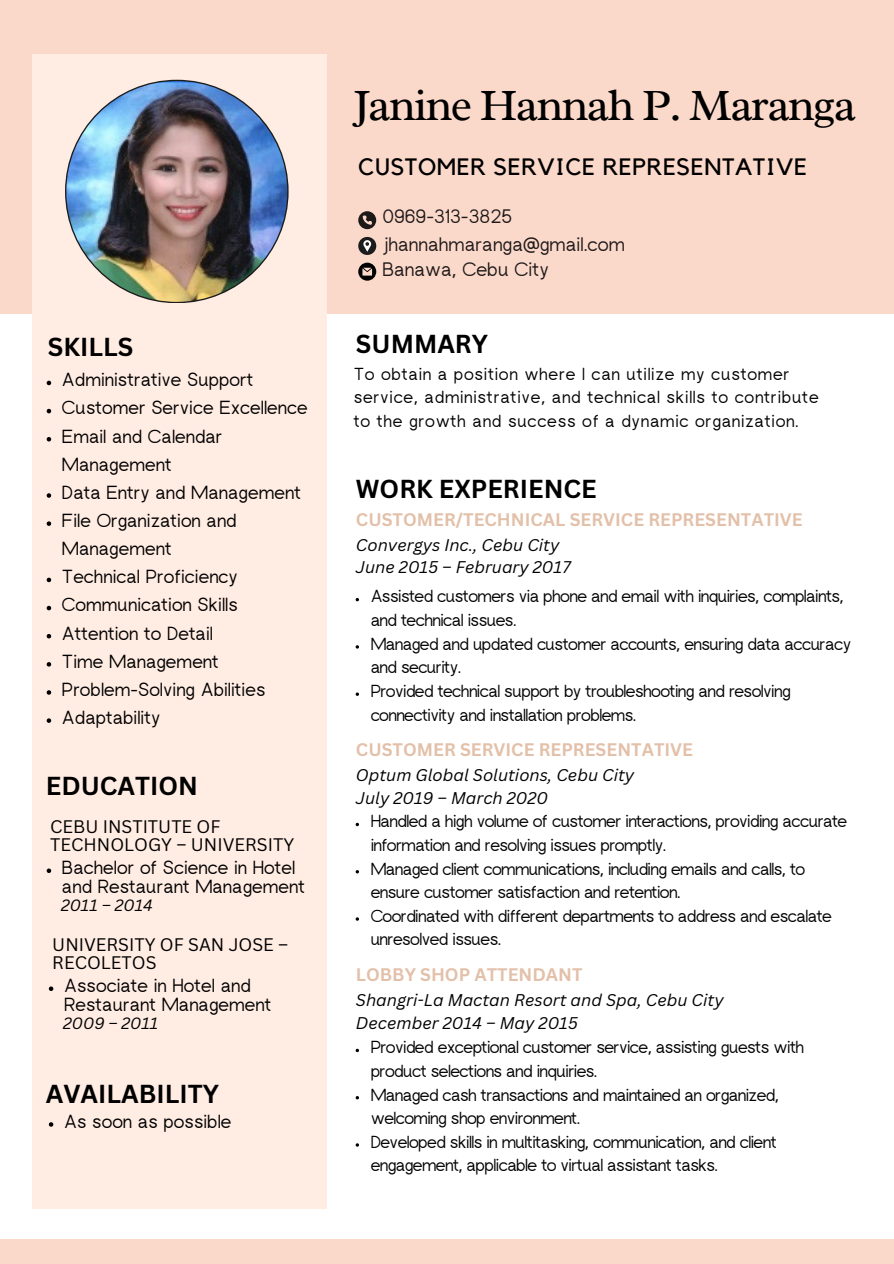
<style>
.page{position:relative;width:894px;height:1264px;background:#fff}
.page>*{position:absolute;margin:0;border:0;box-sizing:border-box;transform-origin:0 0}
.t1{font:45.3px "Radley";letter-spacing:-.035em;color:#000}
.t2{font:700 25.35px "Canva Sans";color:#000}
.t3{font:23.55px "Kollektif";letter-spacing:.03em;color:#000}
.t4{font:19.5px "rugratssans";color:#1e1919}
.t5{font:18.9px/28.2px "rugratssans";color:#000}
.t6{font:700 17.7px "Canva Sans";color:#e3c0a9}
.t7{font:17.7px/18px "Canva Sans";color:#000}
.t8{font:17.4px/23.7px "rugratssans";letter-spacing:-.035em;color:#000}
.t9{font:17.4px/23.7px "rugratssans";letter-spacing:.035em;color:#000}
.t10{font:italic 16.5px "Canva Sans";color:#000}
.t11{font:italic 15.9px "Canva Sans";color:#000}
</style>
<div class="page">
<div style="left:0;top:0;width:893px;height:313px;background:#fbd9ca"></div>
<div style="left:32px;top:55px;width:294px;height:1153px;background:#ffece3"></div>
<img style="left:66px;top:81px;width:221px;height:221px;border-radius:50%">
<svg style="left:358px;top:211px;width:18px;height:18px"></svg>
<svg style="left:358px;top:263px;width:18px;height:18px"></svg>
<svg style="left:358px;top:237px;width:18px;height:18px"></svg>
<svg style="left:47px;top:381px;width:4px;height:4px"></svg>
<svg style="left:47px;top:409px;width:4px;height:4px"></svg>
<svg style="left:47px;top:437px;width:4px;height:4px"></svg>
<svg style="left:47px;top:493px;width:4px;height:5px"></svg>
<svg style="left:47px;top:521px;width:4px;height:5px"></svg>
<svg style="left:47px;top:577px;width:4px;height:5px"></svg>
<svg style="left:47px;top:606px;width:4px;height:4px"></svg>
<svg style="left:47px;top:634px;width:4px;height:4px"></svg>
<svg style="left:47px;top:662px;width:4px;height:4px"></svg>
<svg style="left:47px;top:690px;width:4px;height:4px"></svg>
<svg style="left:47px;top:718px;width:4px;height:5px"></svg>
<svg style="left:47px;top:868px;width:4px;height:5px"></svg>
<div style="left:0;top:1239px;width:893px;height:24px;background:#fbd9ca"></div>
<svg style="left:355px;top:598px;width:4px;height:3px"></svg>
<svg style="left:355px;top:692px;width:4px;height:4px"></svg>
<svg style="left:355px;top:822px;width:4px;height:4px"></svg>
<svg style="left:355px;top:1048px;width:4px;height:4px"></svg>
<svg style="left:49px;top:986px;width:4px;height:5px"></svg>
<svg style="left:49px;top:1122px;width:4px;height:4px"></svg>
<h6 class="t2" style="left:48px;top:329px;width:87px">SKILLS</h6>
<p class="t5" style="left:62px;top:367px;width:193px">Administrative Support</p>
<h2 class="t5" style="left:62px;top:395px;width:247px">Customer Service Excellence</h2>
<h5 class="t5" style="left:62px;top:424px;width:162px">Email and Calendar<br>Management</h5>
<h5 class="t5" style="left:62px;top:480px;width:240px">Data Entry and Management</h5>
<p class="t5" style="left:62px;top:508px;width:176px">File Organization and<br>Management</p>
<p class="t5" style="left:62px;top:564px;width:177px">Technical Proficiency</p>
<h2 class="t5" style="left:62px;top:592px;width:177px">Communication Skills</h2>
<p class="t5" style="left:62px;top:620px;width:152px">Attention to Detail</p>
<h2 class="t5" style="left:62px;top:649px;width:158px">Time Management</h2>
<h2 class="t5" style="left:62px;top:677px;width:205px">Problem-Solving Abilities</h2>
<p class="t5" style="left:62px;top:705px;width:100px">Adaptability</p>
<p class="t2" style="left:46px;top:767px;width:154px">EDUCATION</p>
<p class="t7" style="left:50px;top:817px;width:245px">CEBU INSTITUTE OF<br>TECHNOLOGY – UNIVERSITY</p>
<p class="t5" style="left:62px;top:859px;width:244px;line-height:19.2px">Bachelor of Science in Hotel and Restaurant Management</p>
<p class="t11" style="left:61px;top:894px;width:93px">2011 – 2014</p>
<h4 class="t7" style="left:52px;top:934px;width:237px">UNIVERSITY OF SAN JOSE –<br>RECOLETOS</h4>
<p class="t5" style="left:64px;top:977px;width:209px;line-height:19.2px">Associate in Hotel and<br>Restaurant Management</p>
<p class="t11" style="left:63px;top:1012px;width:97px">2009 – 2011</p>
<p class="t2" style="left:46px;top:1075px;width:174px">AVAILABILITY</p>
<p class="t5" style="left:64px;top:1108px;width:169px">As soon as possible</p>
<h3 class="t1" style="left:354px;top:77px;width:504px">Janine Hannah P. Maranga</h3>
<p class="t3" style="left:358px;top:156px;width:450px">CUSTOMER SERVICE REPRESENTATIVE</p>
<p class="t4" style="left:382px;top:209px;width:131px">0969-313-3825</p>
<h6 class="t4" style="left:382px;top:237px;width:244px">jhannahmaranga@gmail.com</h6>
<p class="t4" style="left:382px;top:263px;width:168px">Banawa, Cebu City</p>
<p class="t2" style="left:356px;top:326px;width:134px">SUMMARY</p>
<h6 class="t9" style="left:354px;top:363px;width:466px">To obtain a position where I can utilize my customer service, administrative, and technical skills to contribute to the growth and success of a dynamic organization.</h6>
<p class="t2" style="left:356px;top:471px;width:242px">WORK EXPERIENCE</p>
<p class="t6" style="left:356px;top:507px;width:448px">CUSTOMER/TECHNICAL SERVICE REPRESENTATIVE</p>
<p class="t10" style="left:356px;top:533px;width:205px">Convergys Inc., Cebu City</p>
<h2 class="t10" style="left:356px;top:556px;width:216px">June 2015 – February 2017</h2>
<p class="t8" style="left:370px;top:586px;width:474px">Assisted customers via phone and email with inquiries, complaints, and technical issues.</p>
<p class="t8" style="left:370px;top:633px;width:482px">Managed and updated customer accounts, ensuring data accuracy and security.</p>
<p class="t8" style="left:370px;top:680px;width:421px">Provided technical support by troubleshooting and resolving connectivity and installation problems.</p>
<h4 class="t6" style="left:356px;top:737px;width:338px">CUSTOMER SERVICE REPRESENTATIVE</h4>
<p class="t10" style="left:356px;top:763px;width:280px">Optum Global Solutions, Cebu City</p>
<p class="t10" style="left:356px;top:786px;width:194px">July 2019 – March 2020</p>
<p class="t8" style="left:370px;top:811px;width:478px">Handled a high volume of customer interactions, providing accurate information and resolving issues promptly.</p>
<p class="t8" style="left:370px;top:858px;width:436px">Managed client communications, including emails and calls, to ensure customer satisfaction and retention.</p>
<p class="t8" style="left:370px;top:905px;width:462px">Coordinated with different departments to address and escalate unresolved issues.</p>
<h4 class="t6" style="left:356px;top:962px;width:228px">LOBBY SHOP ATTENDANT</h4>
<p class="t10" style="left:356px;top:988px;width:369px">Shangri-La Mactan Resort and Spa, Cebu City</p>
<p class="t10" style="left:356px;top:1010px;width:223px">December 2014 – May 2015</p>
<p class="t8" style="left:370px;top:1037px;width:435px">Provided exceptional customer service, assisting guests with product selections and inquiries.</p>
<p class="t8" style="left:370px;top:1084px;width:409px">Managed cash transactions and maintained an organized, welcoming shop environment.</p>
<p class="t8" style="left:370px;top:1131px;width:407px">Developed skills in multitasking, communication, and client engagement, applicable to virtual assistant tasks.</p>
</div>
